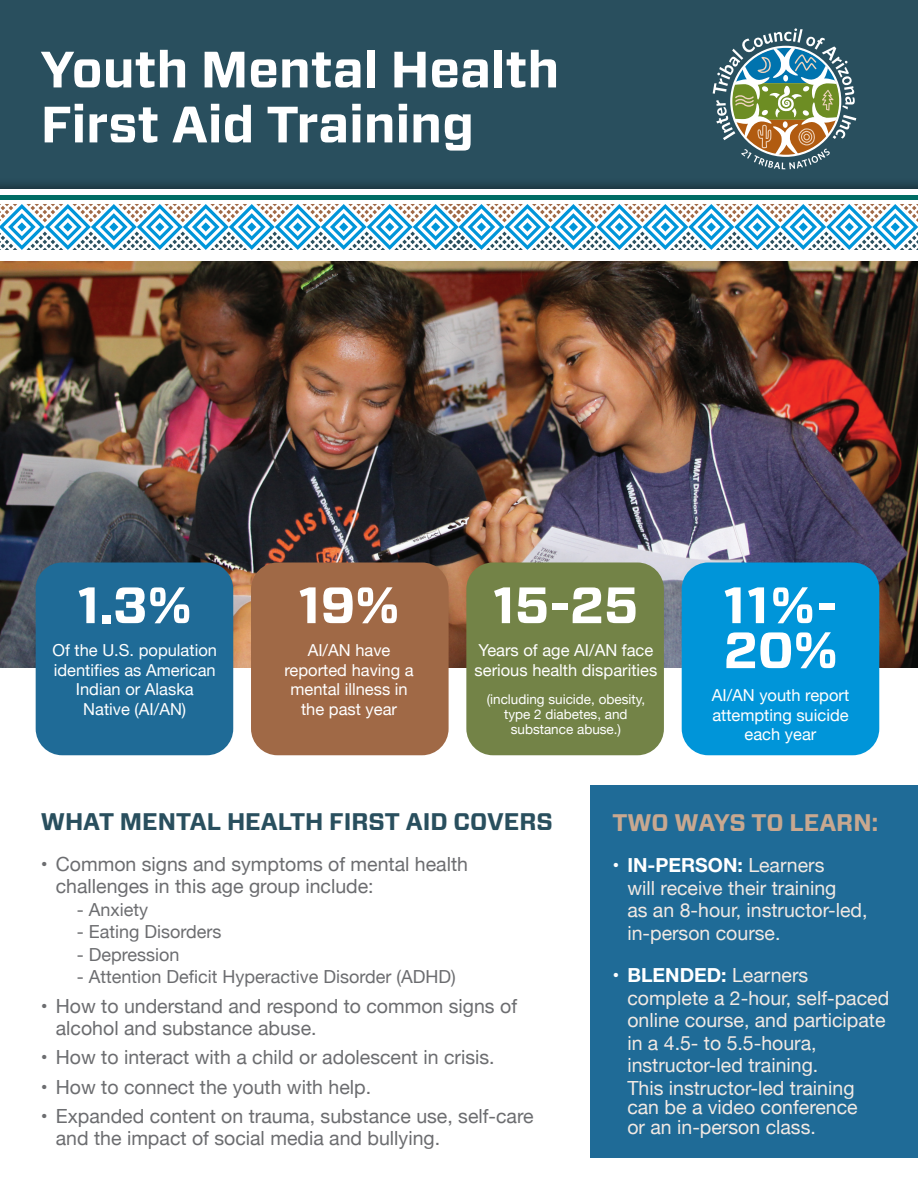
<style>
.page{position:relative;width:918px;height:1188px;background:#fff}
.page>*{position:absolute;margin:0;border:0;box-sizing:border-box;transform-origin:0 0}
.t1{font:700 51px/45px "Forza";color:#fff}
.t2{font:700 24px "Forza";color:#294f5e}
.t3{font:700 24px "Forza";letter-spacing:-.005em;color:#c8a890}
.t4{font:19.5px/22.5px "Helvetica Neue";color:#6c6d70}
.t5{font:19.5px/22.5px "Helvetica Neue";color:#f2e9e3}
.t6{font:18px "Helvetica Neue";color:#6c6d70}
.t7{font:16.5px/19.5px "Helvetica Neue";color:#fff;text-align:center}
.t8{font:13.5px/15px "Helvetica Neue";color:#fff;text-align:center}
.s1{color:#fff}
.s2{font-weight:700;color:#fff}
</style>
<div class="page">
<div style="left:0;top:0;width:918px;height:190px;background:#294f5e"></div>
<hr style="left:0;top:195px;width:459px;height:4px;background:#006c64">
<hr style="left:458px;top:195px;width:460px;height:4px;background:#006c64">
<svg style="left:0;top:204px;width:918px;height:46px"></svg>
<div style="left:591px;top:785px;width:327px;height:373px;background:#1f6b97"></div>
<img style="left:0;top:262px;width:918px;height:405px">
<div style="left:36px;top:562px;width:197px;height:193px;background:#1f6b97;border-radius:27px"></div>
<div style="left:251px;top:562px;width:198px;height:193px;background:#a06946;border-radius:27px"></div>
<div style="left:466px;top:562px;width:198px;height:193px;background:#738347;border-radius:27px"></div>
<div style="left:682px;top:562px;width:197px;height:193px;background:#0095d9;border-radius:27px"></div>
<svg style="left:713px;top:28px;width:143px;height:141px"></svg>
<h1 class="t1" style="left:41px;top:43px;width:520px;line-height:55.1px">Youth Mental Health<br>First Aid Training</h1>
<h1 class="t1" style="left:78px;top:583px;width:115px">1.3%</h1>
<p class="t7" style="left:53px;top:641px;width:166px">Of the U.S. population identifies as American<br>Indian or Alaska<br>Native (AI/AN)</p>
<h1 class="t1" style="left:299px;top:583px;width:102px">19%</h1>
<p class="t7" style="left:284px;top:641px;width:131px">AI/AN have reported having a mental illness in the past year</p>
<h1 class="t1" style="left:493px;top:583px;width:147px">15-25</h1>
<p class="t7" style="left:475px;top:641px;width:184px;text-align:left">Years of age AI/AN face serious health disparities</p>
<p class="t8" style="left:487px;top:693px;width:160px">(including suicide, obesity, type 2 diabetes, and substance abuse.)</p>
<h1 class="t1" style="left:723px;top:583px;width:116px">11%-<br>20%</h1>
<p class="t7" style="left:712px;top:686px;width:139px">AI/AN youth report attempting suicide each year</p>
<p class="t2" style="left:41px;top:805px;width:514px">WHAT MENTAL HEALTH FIRST AID COVERS</p>
<p class="t4" style="left:56px;top:854px;width:414px;text-indent:-15px">• Common signs and symptoms of mental health challenges in this age group include:</p>
<p class="t6" style="left:77px;top:897px;width:73px">- Anxiety</p>
<p class="t6" style="left:77px;top:919px;width:146px">- Eating Disorders</p>
<p class="t6" style="left:77px;top:942px;width:104px">- Depression</p>
<p class="t6" style="left:77px;top:964px;width:381px">- Attention Deficit Hyperactive Disorder (ADHD)</p>
<p class="t4" style="left:56px;top:996px;width:463px;text-indent:-15px">• How to understand and respond to common signs of alcohol and substance abuse.</p>
<p class="t4" style="left:41px;top:1047px;width:455px">• How to interact with a child or adolescent in crisis.</p>
<p class="t4" style="left:41px;top:1077px;width:332px">• How to connect the youth with help.</p>
<p class="t4" style="left:56px;top:1106px;width:479px;text-indent:-15px">• Expanded content on trauma, substance use, self-care and the impact of social media and bullying.</p>
<p class="t3" style="left:612px;top:807px;width:267px">TWO WAYS TO LEARN:</p>
<p class="t5" style="left:627px;top:855px;width:242px;text-indent:-15px"><span class="s1">•</span> <span class="s2">IN-PERSON:</span> Learners<br>will receive their training<br>as an 8-hour, instructor-led, in-person course.</p>
<p class="t5" style="left:627px;top:965px;width:263px;text-indent:-15px"><span class="s1">•</span> <span class="s2">BLENDED:</span> Learners complete a 2-hour, self-paced online course, and participate in a 4.5- to 5.5-houra, instructor-led training.<br>This instructor-led training</p>
<p class="t5" style="left:627px;top:1099px;width:232px;line-height:19.5px">can be a video conference or an in-person class.</p>
</div>
